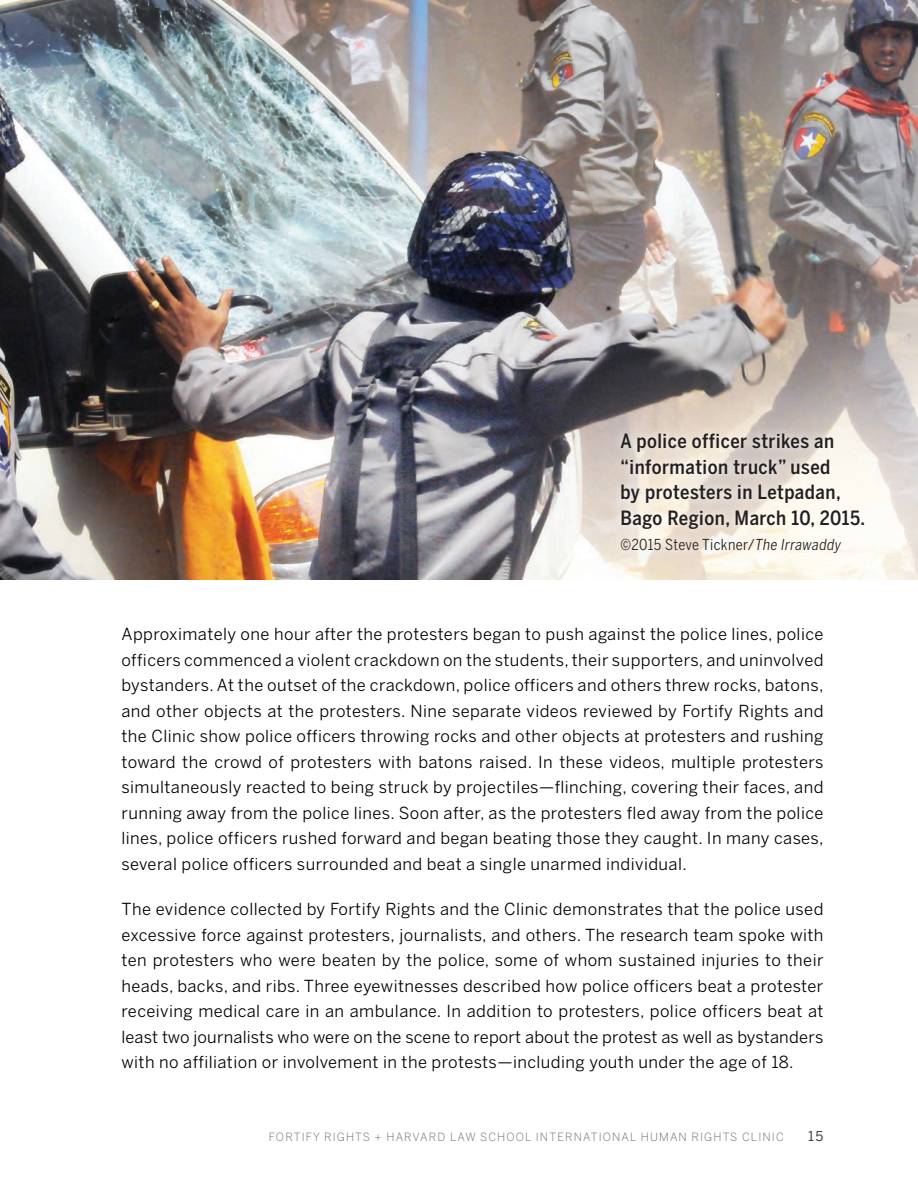
<style>
.page{position:relative;width:918px;height:1188px;background:#fff}
.page>*{position:absolute;margin:0;border:0;box-sizing:border-box;transform-origin:0 0}
.t1{font:500 19.5px/25.5px "Benton Sans Cond";letter-spacing:.025em;color:#231f20}
.body_text_2{font:16.5px/25.5px "Benton Sans";letter-spacing:.025em;color:#000;text-align:justify}
.t2{font:15px "Benton Sans Cond";letter-spacing:.025em;color:#231f20}
.t3{font:13.5px "Benton Sans";color:#3e3e3f}
.t4{font:300 11.25px "Benton Sans";letter-spacing:.1em;color:#676f5b}
.s1{font-style:italic}
</style>
<div class="page">
<img style="left:0;top:0;width:918px;height:580px">
<svg style="left:612px;top:424px;width:261px;height:138px"></svg>
<p class="t1" style="left:621px;top:428px;width:246px">A police officer strikes an “information truck” used<br>by protesters in Letpadan,<br>Bago Region, March 10, 2015.</p>
<p class="t2" style="left:621px;top:536px;width:222px">©2015 Steve Tickner/<span class="s1">The Irrawaddy</span></p>
<p class="body_text_2" style="left:122px;top:621px;width:704px">Approximately one hour after the protesters began to push against the police lines, police officers commenced a violent crackdown on the students, their supporters, and uninvolved bystanders. At the outset of the crackdown, police officers and others threw rocks, batons, and other objects at the protesters. Nine separate videos reviewed by Fortify Rights and the Clinic show police officers throwing rocks and other objects at protesters and rushing toward the crowd of protesters with batons raised. In these videos, multiple protesters simultaneously reacted to being struck by projectiles—flinching, covering their faces, and running away from the police lines. Soon after, as the protesters fled away from the police lines, police officers rushed forward and began beating those they caught. In many cases, several police officers surrounded and beat a single unarmed individual.</p>
<p class="body_text_2" style="left:122px;top:896px;width:704px">The evidence collected by Fortify Rights and the Clinic demonstrates that the police used excessive force against protesters, journalists, and others. The research team spoke with ten protesters who were beaten by the police, some of whom sustained injuries to their heads, backs, and ribs. Three eyewitnesses described how police officers beat a protester receiving medical care in an ambulance. In addition to protesters, police officers beat at least two journalists who were on the scene to report about the protest as well as bystanders with no affiliation or involvement in the protests—including youth under the age of 18.</p>
<p class="t4" style="left:269px;top:1131px;width:516px">FORTIFY RIGHTS + HARVARD LAW SCHOOL INTERNATIONAL HUMAN RIGHTS CLINIC</p>
<p class="t3" style="left:808px;top:1129px;width:17px">15</p>
</div>
